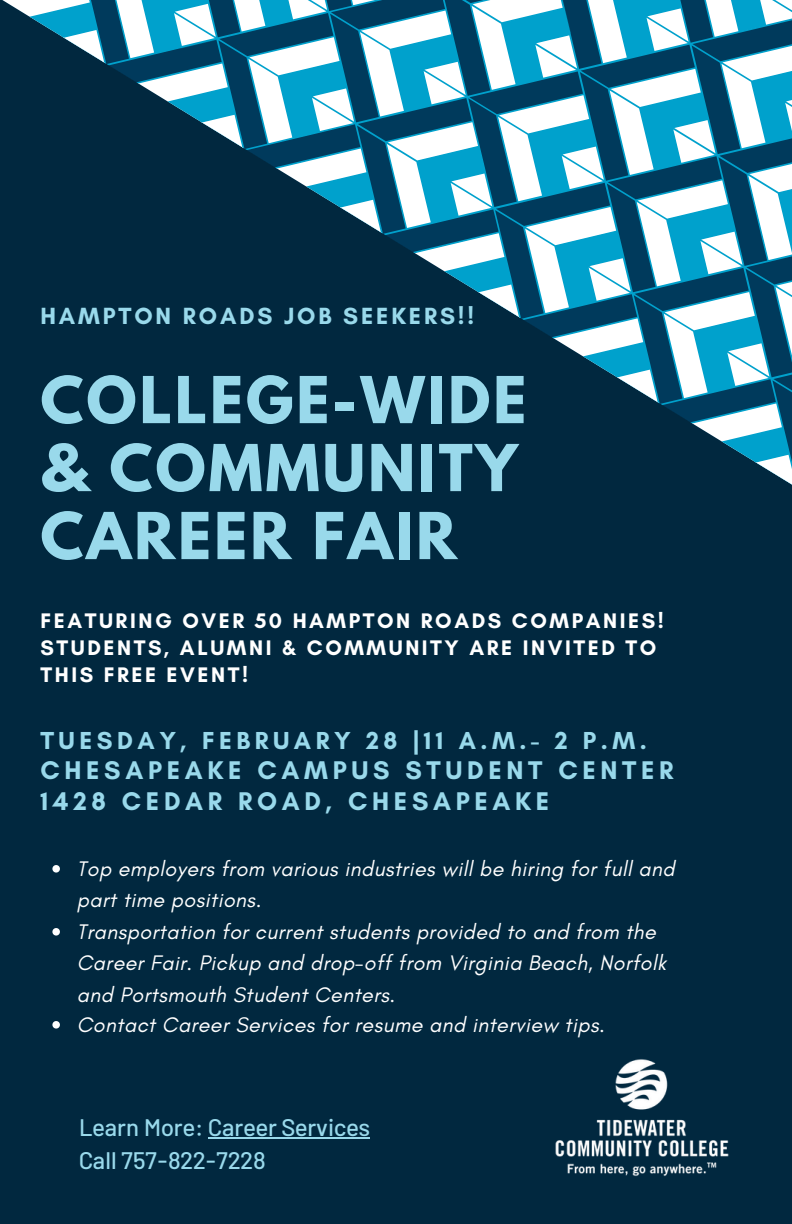
<style>
.page{position:relative;width:792px;height:1224px;background:#01283f}
.page>*{position:absolute;margin:0;border:0;box-sizing:border-box;transform-origin:0 0}
.t1{font:700 57.2px/68px "League Spartan";letter-spacing:.05em;color:#99d9eb}
.t2{font:700 26px/30.4px "Glacial Indifference";letter-spacing:.18em;color:#99d9eb}
.t3{font:700 25px "Glacial Indifference";letter-spacing:.18em;color:#99d9eb}
.t4{font:500 24px/33px "Barlow";color:#99d9eb}
.t5{font:700 23.8px "Glacial Indifference";letter-spacing:.12em;color:#99d9eb}
.t6{font:italic 21.4px/31.2px "Glacial Indifference";letter-spacing:.02em;color:#fff}
.t7{font:700 21.4px/27px "Glacial Indifference";letter-spacing:.12em;color:#fff}
</style>
<div class="page">
<svg style="left:52px;top:865px;width:8px;height:8px"></svg>
<svg style="left:52px;top:928px;width:8px;height:8px"></svg>
<svg style="left:52px;top:1021px;width:8px;height:8px"></svg>
<svg style="left:2px;top:0;width:790px;height:485px"></svg>
<img style="left:555px;top:1059px;width:174px;height:117px">
<hr style="left:208px;top:1137px;width:162px;height:2px;background:#99d9eb">
<p class="t5" style="left:40px;top:301px;width:435px">HAMPTON ROADS JOB SEEKERS!!</p>
<h1 class="t1" style="left:40px;top:373px;width:487px">COLLEGE-WIDE &amp; COMMUNITY<br>CAREER FAIR</h1>
<p class="t7" style="left:40px;top:607px;width:625px">FEATURING OVER 50 HAMPTON ROADS COMPANIES!<br>STUDENTS, ALUMNI &amp; COMMUNITY ARE INVITED TO<br>THIS FREE EVENT!</p>
<p class="t3" style="left:40px;top:725px;width:608px">TUESDAY, FEBRUARY 28 |11 A.M.- 2 P.M.</p>
<p class="t2" style="left:40px;top:755px;width:635px">CHESAPEAKE CAMPUS STUDENT CENTER<br>1428 CEDAR ROAD, CHESAPEAKE</p>
<p class="t6" style="left:77px;top:852px;width:599px">Top employers from various industries will be hiring for full and part time positions.<br>Transportation for current students provided to and from the Career Fair. Pickup and drop-off from Virginia Beach, Norfolk and Portsmouth Student Centers.<br>Contact Career Services for resume and interview tips.</p>
<p class="t4" style="left:79px;top:1110px;width:292px">Learn More: Career Services<br>Call 757-822-7228</p>
</div>
